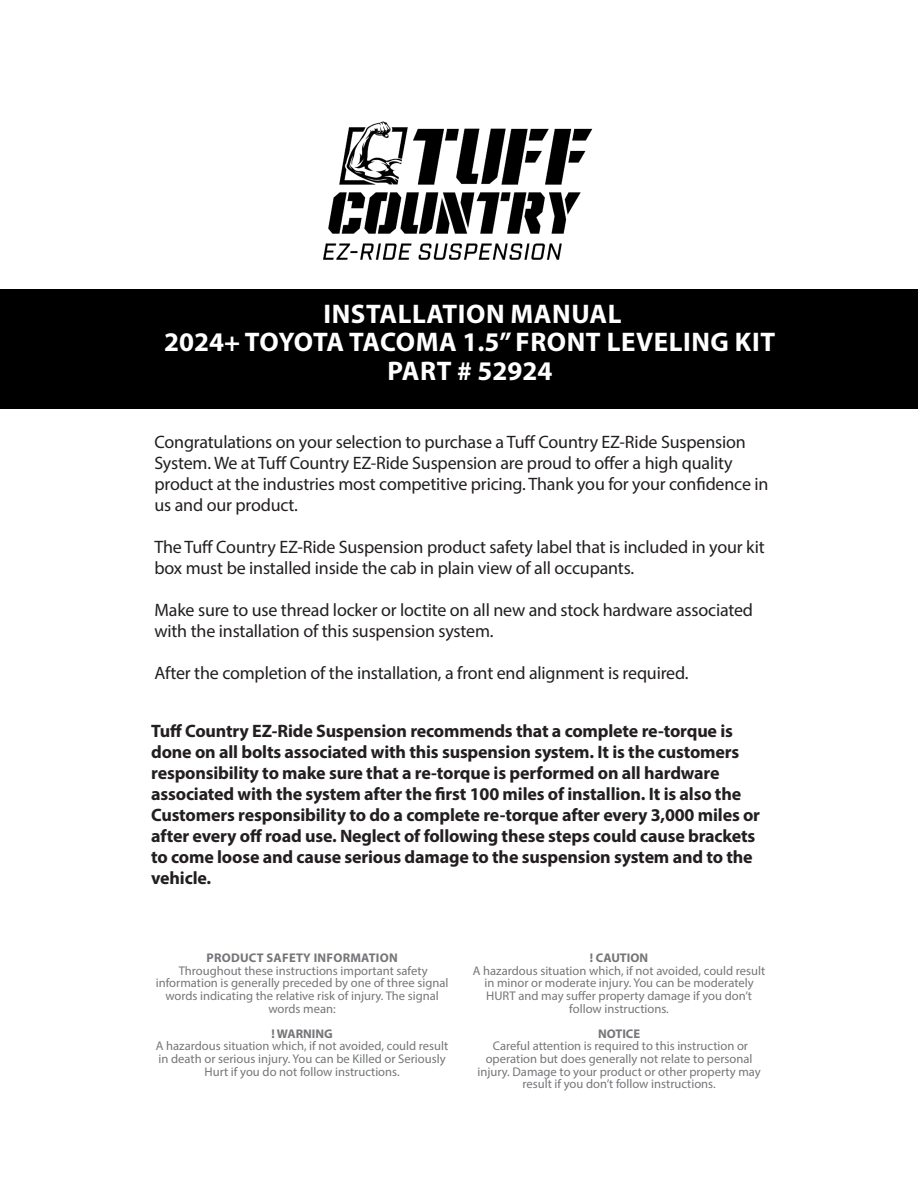
<style>
.page{position:relative;width:918px;height:1188px;background:#fff}
.page>*{position:absolute;margin:0;border:0;box-sizing:border-box;transform-origin:0 0}
.t1{font:700 27px/28.8px "Myriad Pro";letter-spacing:.02em;color:#fff;text-align:center}
.t2{font:18px/21px "Myriad Pro";letter-spacing:-.01em;color:#231f20}
.t3{font:700 18px/21px "Myriad Pro";letter-spacing:-.01em;color:#231f20}
.t4{font:12.6px/12.6px "Myriad Pro";color:#757679;text-align:center}
.t5{font:700 12.6px "Myriad Pro";letter-spacing:.015em;color:#757679}
</style>
<div class="page">
<div style="left:0;top:289px;width:918px;height:120px;background:#000"></div>
<img style="left:323px;top:121px;width:270px;height:139px">
<h1 class="t1" style="left:164px;top:298px;width:612px">INSTALLATION MANUAL<br>2024+ TOYOTA TACOMA 1.5” FRONT LEVELING KIT<br>PART # 52924</h1>
<p class="t2" style="left:154px;top:431px;width:616px">Congratulations on your selection to purchase a Tuff Country EZ-Ride Suspension System. We at Tuff Country EZ-Ride Suspension are proud to offer a high quality product at the industries most competitive pricing. Thank you for your confidence in us and our product.</p>
<h2 class="t2" style="left:154px;top:536px;width:612px">The Tuff Country EZ-Ride Suspension product safety label that is included in your kit box must be installed inside the cab in plain view of all occupants.</h2>
<h2 class="t2" style="left:154px;top:599px;width:600px">Make sure to use thread locker or loctite on all new and stock hardware associated with the installation of this suspension system.</h2>
<h2 class="t2" style="left:154px;top:662px;width:536px">After the completion of the installation, a front end alignment is required.</h2>
<p class="t3" style="left:151px;top:720px;width:610px">Tuff Country EZ-Ride Suspension recommends that a complete re-torque is done on all bolts associated with this suspension system. It is the customers responsibility to make sure that a re-torque is performed on all hardware associated with the system after the first 100 miles of installion. It is also the Customers responsibility to do a complete re-torque after every 3,000 miles or after every off road use. Neglect of following these steps could cause brackets to come loose and cause serious damage to the suspension system and to the vehicle.</p>
<p class="t5" style="left:207px;top:950px;width:193px">PRODUCT SAFETY INFORMATION</p>
<p class="t4" style="left:156px;top:964px;width:294px">Throughout these instructions important safety information is generally preceded by one of three signal words indicating the relative risk of injury. The signal words mean:</p>
<p class="t5" style="left:271px;top:1025px;width:63px">! WARNING</p>
<p class="t4" style="left:156px;top:1040px;width:294px">A hazardous situation which, if not avoided, could result in death or serious injury. You can be Killed or Seriously<br>Hurt if you do not follow instructions.</p>
<p class="t5" style="left:590px;top:950px;width:60px">! CAUTION</p>
<p class="t4" style="left:473px;top:964px;width:294px">A hazardous situation which, if not avoided, could result in minor or moderate injury. You can be moderately HURT and may suffer property damage if you don’t follow instructions.</p>
<p class="t5" style="left:598px;top:1025px;width:44px">NOTICE</p>
<p class="t4" style="left:477px;top:1040px;width:285px">Careful attention is required to this instruction or operation but does generally not relate to personal injury. Damage to your product or other property may result if you don’t follow instructions.</p>
</div>
